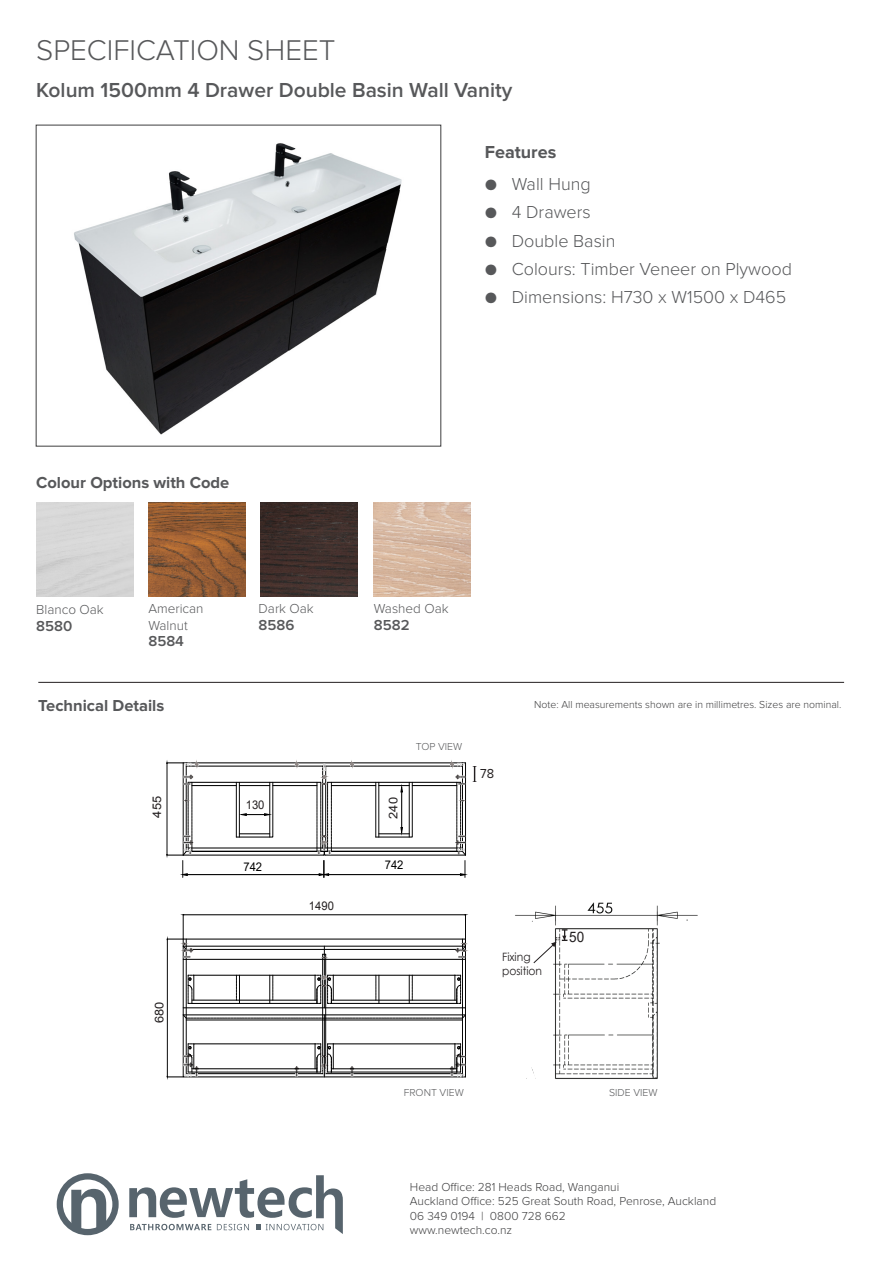
<style>
.page{position:relative;width:893px;height:1263px;background:#fff}
.page>*{position:absolute;margin:0;border:0;box-sizing:border-box;transform-origin:0 0}
.t1{font:300 29.55px "Proxima Nova";color:#57585a}
.t2{font:600 21px "Proxima Nova";color:#57585a}
.t3{font:300 18px "Proxima Nova";color:#57585a}
.t4{font:700 18px "Proxima Nova";color:#57585a}
.t5{font:17.4px "Century Gothic";color:#231f20}
.t6{font:700 16.5px "Proxima Nova";color:#57585a}
.t7{font:600 15px "Proxima Nova";color:#57585a}
.t8{font:14.4px "Arial";color:#231f20;scale:.93 1}
.t9{font:300 13.5px/16.5px "Proxima Nova";color:#57585a}
.t10{font:13.5px "Proxima Nova";color:#231f20;scale:.94 1}
.t11{font:300 12px "Proxima Nova";color:#3e3e3f}
.t12{font:12px "Arial";color:#000;scale:.94 1}
.t13{font:12px "Arial";color:#231f20;scale:1.07 1}
.t14{font:12px "Arial";color:#231f20;scale:.93 1}
.t15{font:12px "Arial";color:#231f20;scale:.93 1}
.t16{font:12px "Arial";color:#231f20;scale:1.07 1}
.t17{font:11.55px/13.8px "Century Gothic";color:#231f20;scale:.93 1}
.t18{font:300 10.5px "Proxima Nova";color:#3e3e3f}
.t19{font:300 10.5px "Proxima Nova";color:#57585a}
</style>
<div class="page">
<div style="left:57px;top:1173px;width:62px;height:62px;border:6px solid #57646d;border-radius:50%"></div>
<svg style="left:71px;top:1189px;width:35px;height:43px"></svg>
<svg style="left:129px;top:1175px;width:214px;height:59px"></svg>
<hr style="left:38px;top:682px;width:806px;height:1px;background:#231f20">
<img style="left:74px;top:143px;width:328px;height:292px">
<img style="left:148px;top:502px;width:97px;height:94px">
<img style="left:374px;top:502px;width:96px;height:94px">
<img style="left:261px;top:502px;width:97px;height:94px">
<hr style="left:184px;top:874px;width:135px;height:1px;background:#000">
<hr style="left:329px;top:874px;width:136px;height:1px;background:#000">
<svg style="left:167px;top:914px;width:299px;height:163px"></svg>
<hr style="left:183px;top:762px;width:282px;height:1px;background:#000">
<hr style="left:186px;top:766px;width:276px;height:1px;background:#000">
<hr style="left:183px;top:855px;width:141px;height:1px;background:#000">
<hr style="left:188px;top:782px;width:133px;height:1px;background:#000">
<hr style="left:192px;top:785px;width:44px;height:1px;background:#000">
<hr style="left:186px;top:851px;width:276px;height:1px;background:#000">
<hr style="left:186px;top:848px;width:276px;height:1px;background:#000">
<hr style="left:465px;top:763px;width:1px;height:92px;background:#000">
<hr style="left:462px;top:763px;width:1px;height:88px;background:#000">
<svg style="left:450px;top:763px;width:14px;height:3px"></svg>
<hr style="left:183px;top:763px;width:1px;height:92px;background:#000">
<hr style="left:186px;top:763px;width:1px;height:88px;background:#000">
<hr style="left:328px;top:782px;width:133px;height:1px;background:#000">
<hr style="left:331px;top:785px;width:45px;height:1px;background:#000">
<hr style="left:325px;top:855px;width:140px;height:1px;background:#000">
<svg style="left:350px;top:763px;width:4px;height:3px"></svg>
<svg style="left:456px;top:775px;width:10px;height:102px"></svg>
<svg style="left:317px;top:764px;width:15px;height:113px"></svg>
<svg style="left:236px;top:782px;width:37px;height:56px"></svg>
<hr style="left:239px;top:833px;width:31px;height:1px;background:#000">
<svg style="left:375px;top:782px;width:38px;height:56px"></svg>
<hr style="left:379px;top:833px;width:30px;height:1px;background:#000">
<hr style="left:379px;top:785px;width:30px;height:1px;background:#000">
<hr style="left:412px;top:785px;width:45px;height:1px;background:#000">
<hr style="left:239px;top:785px;width:31px;height:1px;background:#000">
<hr style="left:273px;top:785px;width:44px;height:1px;background:#000">
<hr style="left:167px;top:763px;width:1px;height:91px;background:#000">
<svg style="left:167px;top:762px;width:31px;height:4px"></svg>
<svg style="left:167px;top:775px;width:26px;height:102px"></svg>
<img style="left:515px;top:902px;width:183px;height:177px">
<div style="left:493px;top:920px;width:38px;height:16px;background:#fff"></div>
<svg style="left:515px;top:922px;width:52px;height:157px"></svg>
<svg style="left:473px;top:766px;width:3px;height:16px"></svg>
<p class="t1" style="left:36px;top:36px;width:301px">SPECIFICATION SHEET</p>
<p class="t2" style="left:36px;top:80px;width:478px">Kolum 1500mm 4 Drawer Double Basin Wall Vanity</p>
<p class="t4" style="left:485px;top:143px;width:73px">Features</p>
<p class="t3" style="left:485px;top:176px;width:107px">● Wall Hung</p>
<p class="t3" style="left:485px;top:204px;width:108px">● 4 Drawers</p>
<p class="t3" style="left:485px;top:232px;width:132px">● Double Basin</p>
<p class="t3" style="left:485px;top:260px;width:309px">● Colours: Timber Veneer on Plywood</p>
<p class="t3" style="left:485px;top:288px;width:303px">● Dimensions: H730 x W1500 x D465</p>
<p class="t6" style="left:36px;top:475px;width:195px">Colour Options with Code</p>
<p class="t9" style="left:36px;top:602px;width:69px">Blanco Oak</p>
<p class="t7" style="left:36px;top:619px;width:38px">8580</p>
<p class="t9" style="left:148px;top:601px;width:57px">American<br>Walnut</p>
<p class="t7" style="left:148px;top:634px;width:37px">8584</p>
<p class="t9" style="left:259px;top:601px;width:57px">Dark Oak</p>
<p class="t7" style="left:259px;top:618px;width:37px">8586</p>
<p class="t9" style="left:374px;top:601px;width:76px">Washed Oak</p>
<p class="t7" style="left:374px;top:618px;width:37px">8582</p>
<p class="t6" style="left:38px;top:697px;width:127px">Technical Details</p>
<p class="t18" style="left:534px;top:699px;width:309px">Note: All measurements shown are in millimetres. Sizes are nominal.</p>
<p class="t13" style="left:149px;top:817px;width:22px;rotate:-90deg">455</p>
<p class="t13" style="left:151px;top:1023px;width:22px;rotate:-90deg">680</p>
<p class="t19" style="left:416px;top:741px;width:48px">TOP VIEW</p>
<p class="t15" style="left:246px;top:797px;width:22px">130</p>
<p class="t16" style="left:385px;top:819px;width:22px;rotate:-90deg">240</p>
<p class="t5" style="left:247px;top:801px;width:30px">592</p>
<p class="t12" style="left:243px;top:858px;width:21px">742</p>
<p class="t12" style="left:385px;top:857px;width:21px">742</p>
<p class="t14" style="left:309px;top:897px;width:28px">1490</p>
<p class="t10" style="left:480px;top:764px;width:16px">78</p>
<p class="t17" style="left:502px;top:949px;width:45px">Fixing position</p>
<p class="t8" style="left:569px;top:927px;width:18px">50</p>
<p class="t19" style="left:404px;top:1088px;width:62px">FRONT VIEW</p>
<p class="t19" style="left:609px;top:1088px;width:50px">SIDE VIEW</p>
<p class="t11" style="left:410px;top:1181px;width:211px">Head Office: 281 Heads Road, Wanganui</p>
<p class="t11" style="left:410px;top:1196px;width:308px">Auckland Office: 525 Great South Road, Penrose, Auckland</p>
<p class="t11" style="left:410px;top:1210px;width:157px">06 349 0194 | 0800 728 662</p>
<p class="t11" style="left:410px;top:1225px;width:104px">www.newtech.co.nz</p>
</div>
